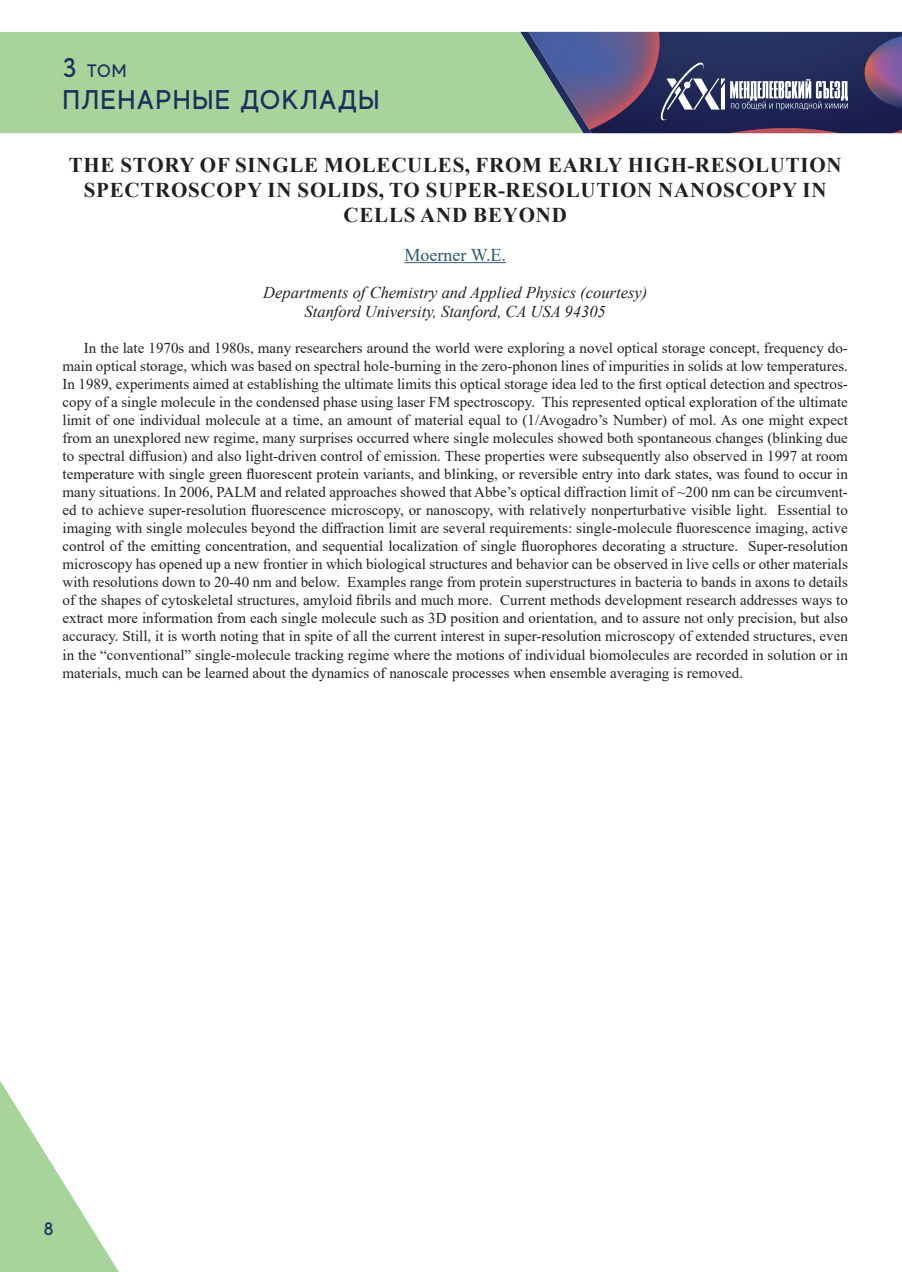
<style>
.page{position:relative;width:902px;height:1272px;background:#fff}
.page>*{position:absolute;margin:0;border:0;box-sizing:border-box;transform-origin:0 0}
.t1{font:500 27px "MADE Evolve Sans";letter-spacing:.05em;color:#1f2c5d}
.t2{font:700 21px/25.2px "Times New Roman";letter-spacing:.035em;color:#231f20;text-align:center}
.t3{font:18px "Times New Roman";color:#2e576f}
.t4{font:500 18px "MADE Evolve Sans";color:#1f2c5d}
.t5{font:italic 16.5px/19.8px "Times New Roman";color:#231f20;text-align:center}
.t6{font:15px/18px "Times New Roman";color:#231f20;text-align:justify}
.s1{font-size:27px}
</style>
<div class="page">
<div style="left:0;top:32px;width:520px;height:101px;background:#a6d49a"></div>
<svg style="left:0;top:1081px;width:118px;height:190px"></svg>
<svg style="left:520px;top:32px;width:382px;height:101px"></svg>
<hr style="left:404px;top:262px;width:102px;height:1px;background:#2e576f">
<p class="t4" style="left:63px;top:59px;width:65px"><span class="s1">3</span> ТОМ</p>
<h1 class="t1" style="left:63px;top:83px;width:318px">ПЛЕНАРНЫЕ ДОКЛАДЫ</h1>
<h2 class="t2" style="left:69px;top:151px;width:774px">THE STORY OF SINGLE MOLECULES, FROM EARLY HIGH-RESOLUTION<br>SPECTROSCOPY IN SOLIDS, TO SUPER-RESOLUTION NANOSCOPY IN<br>CELLS AND BEYOND</h2>
<p class="t3" style="left:404px;top:242px;width:103px">Moerner W.E.</p>
<p class="t5" style="left:263px;top:282px;width:385px">Departments of Chemistry and Applied Physics (courtesy)<br>Stanford University, Stanford, CA USA 94305</p>
<p class="t6" style="left:63px;top:339px;width:786px;text-indent:21px">In the late 1970s and 1980s, many researchers around the world were exploring a novel optical storage concept, frequency do&shy;main optical storage, which was based on spectral hole-burning in the zero-phonon lines of impurities in solids at low temperatures.<br>In 1989, experiments aimed at establishing the ultimate limits this optical storage idea led to the first optical detection and spectros&shy;copy of a single molecule in the condensed phase using laser FM spectroscopy. This represented optical exploration of the ultimate limit of one individual molecule at a time, an amount of material equal to (1/Avogadro’s Number) of mol. As one might expect from an unexplored new regime, many surprises occurred where single molecules showed both spontaneous changes (blinking due to spectral diffusion) and also light-driven control of emission. These properties were subsequently also observed in 1997 at room temperature with single green fluorescent protein variants, and blinking, or reversible entry into dark states, was found to occur in many situations. In 2006, PALM and related approaches showed that Abbe’s optical diffraction limit of ~200 nm can be circumvent&shy;ed to achieve super-resolution fluorescence microscopy, or nanoscopy, with relatively nonperturbative visible light. Essential to imaging with single molecules beyond the diffraction limit are several requirements: single-molecule fluorescence imaging, active control of the emitting concentration, and sequential localization of single fluorophores decorating a structure. Super-resolution microscopy has opened up a new frontier in which biological structures and behavior can be observed in live cells or other materials with resolutions down to 20-40 nm and below. Examples range from protein superstructures in bacteria to bands in axons to details of the shapes of cytoskeletal structures, amyloid fibrils and much more. Current methods development research addresses ways to extract more information from each single molecule such as 3D position and orientation, and to assure not only precision, but also accuracy. Still, it is worth noting that in spite of all the current interest in super-resolution microscopy of extended structures, even in the “conventional” single-molecule tracking regime where the motions of individual biomolecules are recorded in solution or in materials, much can be learned about the dynamics of nanoscale processes when ensemble averaging is removed.</p>
<p class="t4" style="left:44px;top:1217px;width:11px">8</p>
</div>
